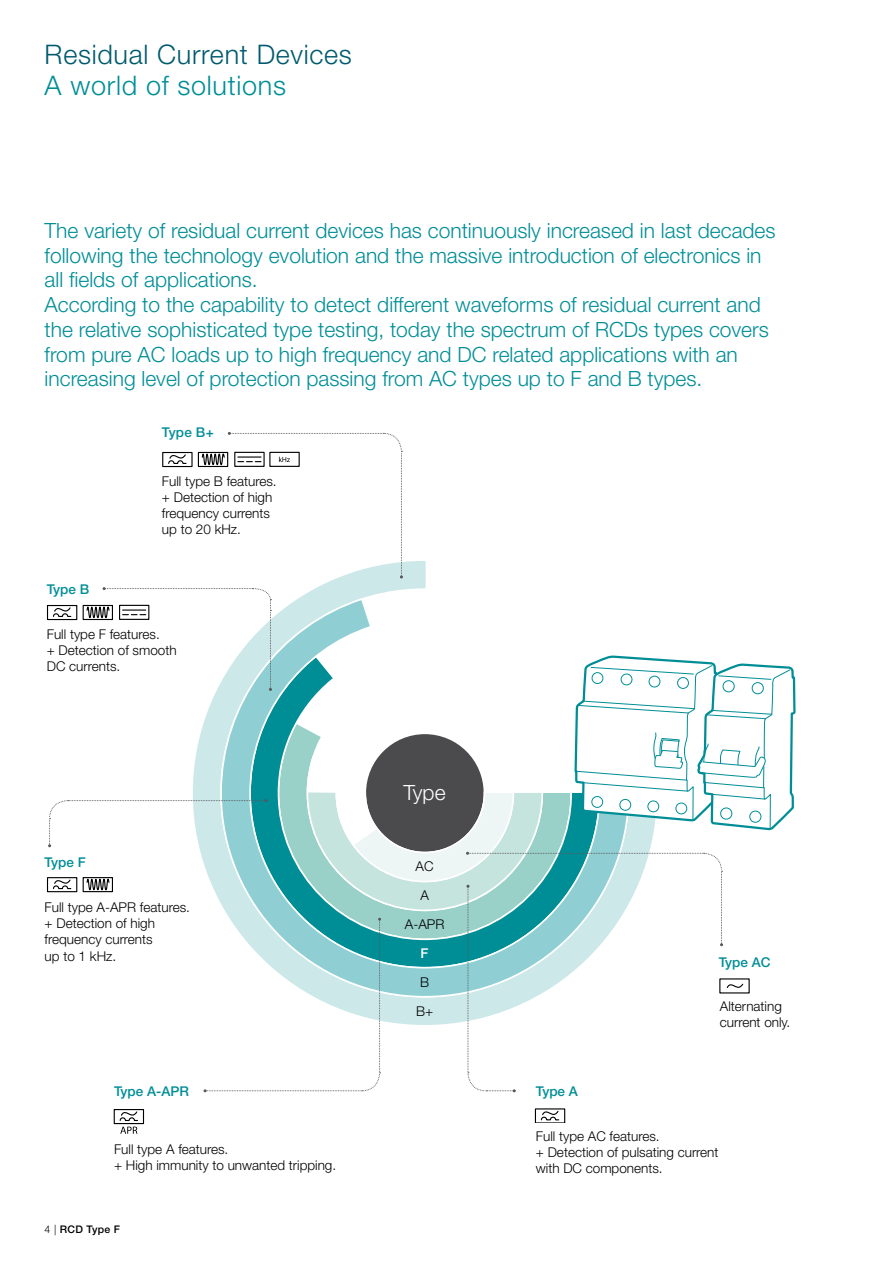
<style>
.page{position:relative;width:893px;height:1263px;background:#fff}
.page>*{position:absolute;margin:0;border:0;box-sizing:border-box;transform-origin:0 0}
.t1{font:300 27px "Helvetica Neue LT Std";letter-spacing:.025em;color:#005a6d}
.t2{font:300 27px "Helvetica Neue LT Std";letter-spacing:.025em;color:#008e96}
.t3{font:300 21px/24.8px "Helvetica Neue LT Std";color:#008e96}
.t4{font:300 21px "Helvetica Neue LT Std";color:#fff}
.t5{font:300 13.5px/16.2px "Helvetica Neue LT Std";color:#000}
.t6{font:500 13.5px "Helvetica Neue LT Std";color:#008e96}
.t7{font:500 13.5px "Helvetica Neue LT Std";color:#fff}
.t8{font:500 10.5px "Helvetica Neue LT Std";letter-spacing:.03em;color:#000}
.s1{font-weight:300}
</style>
<div class="page">
<div style="left:47px;top:877px;width:30px;height:15px;border:1px solid #000"></div>
<svg style="left:168px;top:454px;width:19px;height:10px"></svg>
<div style="left:162px;top:452px;width:31px;height:15px;border:1px solid #000"></div>
<div style="left:198px;top:452px;width:30px;height:15px;border:1px solid #000"></div>
<div style="left:47px;top:605px;width:30px;height:15px;border:1px solid #000"></div>
<div style="left:114px;top:1109px;width:30px;height:15px;border:1px solid #000"></div>
<svg style="left:119px;top:1110px;width:20px;height:24px"></svg>
<svg style="left:540px;top:1110px;width:20px;height:11px"></svg>
<div style="left:535px;top:1108px;width:30px;height:15px;border:1px solid #000"></div>
<svg style="left:318px;top:561px;width:108px;height:26px"></svg>
<svg style="left:201px;top:432px;width:202px;height:146px"></svg>
<svg style="left:48px;top:587px;width:748px;height:505px"></svg>
<p class="t1" style="left:45px;top:38px;width:309px">Residual Current Devices</p>
<p class="t2" style="left:45px;top:69px;width:243px">A world of solutions</p>
<p class="t3" style="left:45px;top:218px;width:732px">The variety of residual current devices has continuously increased in last decades following the technology evolution and the massive introduction of electronics in all fields of applications.<br>According to the capability to detect different waveforms of residual current and the relative sophisticated type testing, today the spectrum of RCDs types covers from pure AC loads up to high frequency and DC related applications with an increasing level of protection passing from AC types up to F and B types.</p>
<p class="t6" style="left:162px;top:425px;width:53px">Type B+</p>
<p class="t5" style="left:162px;top:473px;width:116px">Full type B features. + Detection of high frequency currents up to 20 kHz.</p>
<p class="t6" style="left:47px;top:582px;width:44px">Type B</p>
<p class="t5" style="left:47px;top:625px;width:131px">Full type F features.<br>+ Detection of smooth<br>DC currents.</p>
<p class="t6" style="left:45px;top:854px;width:43px">Type F</p>
<p class="t5" style="left:45px;top:899px;width:147px">Full type A-APR features. + Detection of high frequency currents<br>up to 1 kHz.</p>
<p class="t6" style="left:114px;top:1083px;width:76px">Type A-APR</p>
<p class="t5" style="left:114px;top:1140px;width:224px">Full type A features.<br>+ High immunity to unwanted tripping.</p>
<p class="t8" style="left:45px;top:1223px;width:77px"><span class="s1">4 |</span> RCD Type F</p>
<p class="t4" style="left:404px;top:780px;width:44px">Type</p>
<p class="t5" style="left:416px;top:858px;width:20px">AC</p>
<p class="t5" style="left:420px;top:887px;width:10px">A</p>
<p class="t5" style="left:405px;top:916px;width:41px">A-APR</p>
<p class="t7" style="left:421px;top:945px;width:10px">F</p>
<p class="t5" style="left:416px;top:967px;width:19px;line-height:29px;text-align:center">B<br>B+</p>
<p class="t6" style="left:719px;top:954px;width:53px">Type AC</p>
<p class="t6" style="left:536px;top:1083px;width:44px">Type A</p>
<p class="t5" style="left:720px;top:998px;width:72px">Alternating current only.</p>
<p class="t5" style="left:536px;top:1128px;width:184px">Full type AC features.<br>+ Detection of pulsating current with DC components.</p>
</div>
